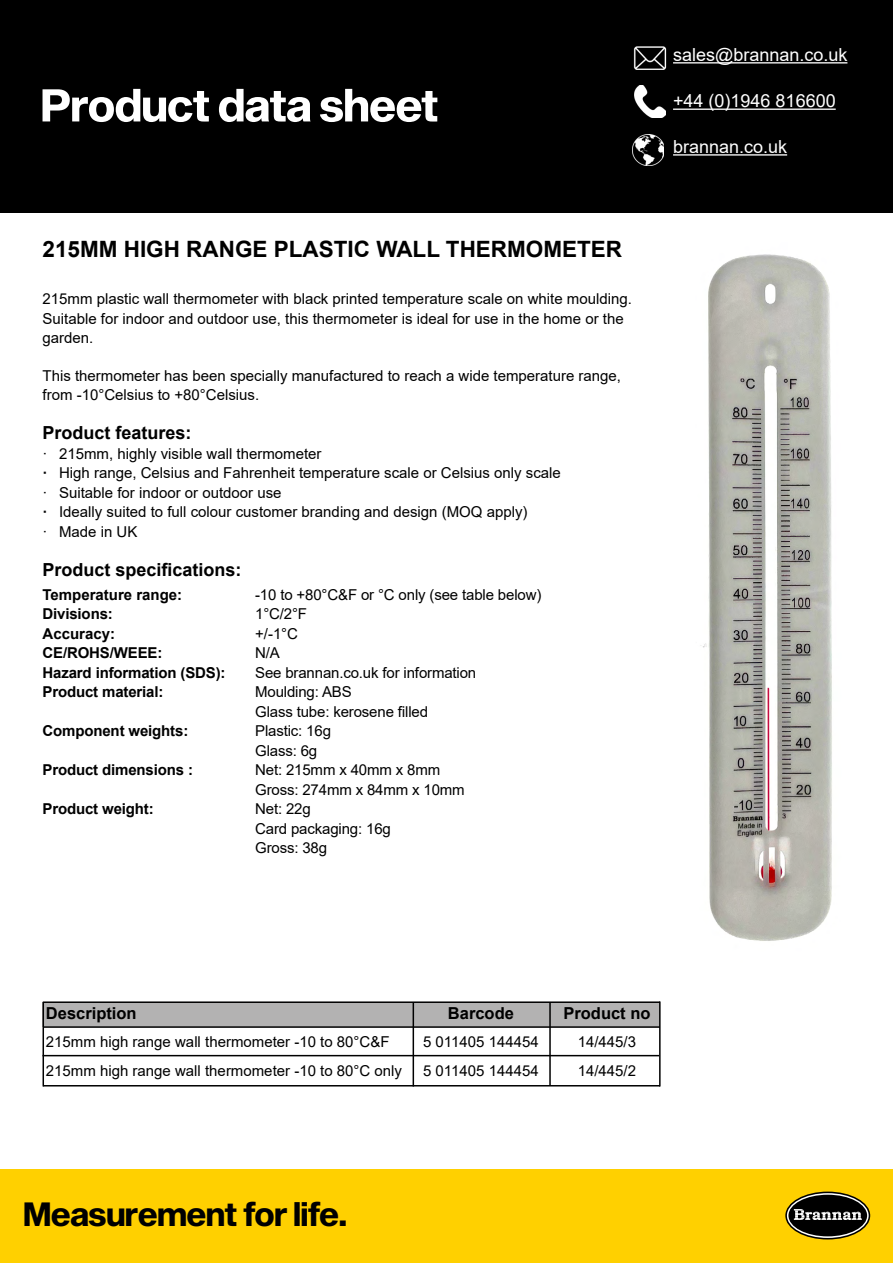
<style>
.page{position:relative;width:893px;height:1263px;background:#fff}
.page>*{position:absolute;margin:0;border:0;box-sizing:border-box;transform-origin:0 0}
.t1{font:33px "Sequel Sans Bold Disp";color:#000}
.t2{font:700 22.5px "Arial";color:#000}
.t3{font:18px "Arial";color:#fff}
.t4{font:700 18px "Arial";color:#000}
.t5{font:700 16.5px "Arial";color:#000}
.t6{font:15px/19.5px "Arial";color:#000}
.t7{font:700 15px "Arial";letter-spacing:-.01em;color:#000}
.s1{font-weight:700}
</style>
<div class="page">
<div style="left:0;top:0;width:893px;height:213px;background:#000"></div>
<div style="left:0;top:1169px;width:893px;height:94px;background:#ffd000"></div>
<svg style="left:786px;top:1192px;width:83px;height:47px"></svg>
<div style="left:785px;top:1191px;width:85px;height:48px;border:2px solid #000;border-radius:50%"></div>
<div style="left:788px;top:1195px;width:79px;height:41px;background:#000;border-radius:50%"></div>
<svg style="left:794px;top:1209px;width:68px;height:11px"></svg>
<img style="left:633px;top:47px;width:34px;height:22px">
<hr style="left:673px;top:62px;width:174px;height:2px;background:#fff">
<img style="left:635px;top:86px;width:30px;height:32px">
<hr style="left:673px;top:109px;width:163px;height:1px;background:#fff">
<img style="left:633px;top:134px;width:31px;height:32px">
<hr style="left:673px;top:154px;width:114px;height:2px;background:#fff">
<svg style="left:43px;top:89px;width:394px;height:33px"></svg>
<div style="left:43px;top:1002px;width:617px;height:25px;background:#b3b2b2"></div>
<hr style="left:43px;top:1001px;width:617px;height:2px;background:#000">
<hr style="left:43px;top:1026px;width:617px;height:2px;background:#000">
<hr style="left:43px;top:1002px;width:1px;height:84px;background:#000">
<hr style="left:413px;top:1003px;width:1px;height:83px;background:#000">
<hr style="left:549px;top:1002px;width:2px;height:84px;background:#000">
<hr style="left:659px;top:1001px;width:2px;height:85px;background:#000">
<hr style="left:43px;top:1085px;width:617px;height:1px;background:#000">
<hr style="left:43px;top:1055px;width:616px;height:1px;background:#000">
<img style="left:700px;top:254px;width:132px;height:687px">
<h2 class="t2" style="left:43px;top:233px;width:581px">215MM HIGH RANGE PLASTIC WALL THERMOMETER</h2>
<p class="t6" style="left:43px;top:289px;width:591px">215mm plastic wall thermometer with black printed temperature scale on white moulding.<br>Suitable for indoor and outdoor use, this thermometer is ideal for use in the home or the garden.</p>
<p class="t6" style="left:43px;top:366px;width:580px">This thermometer has been specially manufactured to reach a wide temperature range, from -10°Celsius to +80°Celsius.</p>
<p class="t4" style="left:43px;top:420px;width:151px">Product features:</p>
<p class="t6" style="left:43px;top:444px;width:520px">· 215mm, highly visible wall thermometer<br><span class="s1">·</span> High range, Celsius and Fahrenheit temperature scale or Celsius only scale · Suitable for indoor or outdoor use<br><span class="s1">·</span> Ideally suited to full colour customer branding and design (MOQ apply)<br>· Made in UK</p>
<p class="t4" style="left:43px;top:557px;width:201px">Product specifications:</p>
<p class="t7" style="left:43px;top:584px;width:141px">Temperature range:</p>
<p class="t6" style="left:255px;top:585px;width:288px">-10 to +80°C&amp;F or °C only (see table below)</p>
<p class="t7" style="left:43px;top:603px;width:72px">Divisions:</p>
<p class="t6" style="left:255px;top:604px;width:53px">1°C/2°F</p>
<p class="t7" style="left:43px;top:623px;width:74px">Accuracy:</p>
<p class="t6" style="left:255px;top:624px;width:44px">+/-1°C</p>
<p class="t7" style="left:43px;top:642px;width:121px">CE/ROHS/WEEE:</p>
<p class="t6" style="left:255px;top:643px;width:26px">N/A</p>
<p class="t7" style="left:43px;top:662px;width:185px">Hazard information (SDS):</p>
<p class="t6" style="left:255px;top:663px;width:223px">See brannan.co.uk for information</p>
<p class="t7" style="left:43px;top:681px;width:122px">Product material:</p>
<p class="t6" style="left:255px;top:682px;width:174px">Moulding: ABS<br>Glass tube: kerosene filled</p>
<p class="t7" style="left:43px;top:720px;width:147px">Component weights:</p>
<p class="t6" style="left:255px;top:721px;width:77px">Plastic: 16g<br>Glass: 6g</p>
<p class="t7" style="left:43px;top:759px;width:152px">Product dimensions :</p>
<p class="t6" style="left:255px;top:760px;width:211px">Net: 215mm x 40mm x 8mm<br>Gross: 274mm x 84mm x 10mm</p>
<p class="t7" style="left:43px;top:798px;width:113px">Product weight:</p>
<p class="t6" style="left:255px;top:799px;width:137px">Net: 22g<br>Card packaging: 16g<br>Gross: 38g</p>
<p class="t3" style="left:673px;top:42px;width:176px">sales@brannan.co.uk</p>
<p class="t3" style="left:673px;top:89px;width:164px">+44 (0)1946 816600</p>
<p class="t3" style="left:673px;top:134px;width:116px">brannan.co.uk</p>
<p class="t5" style="left:46px;top:1001px;width:92px">Description</p>
<p class="t5" style="left:448px;top:1001px;width:68px">Barcode</p>
<p class="t5" style="left:563px;top:1001px;width:89px">Product no</p>
<p class="t6" style="left:46px;top:1032px;width:345px">215mm high range wall thermometer -10 to 80°C&amp;F</p>
<p class="t6" style="left:423px;top:1032px;width:117px">5 011405 144454</p>
<p class="t6" style="left:578px;top:1032px;width:60px">14/445/3</p>
<p class="t6" style="left:46px;top:1060px;width:358px">215mm high range wall thermometer -10 to 80°C only</p>
<p class="t6" style="left:423px;top:1060px;width:117px">5 011405 144454</p>
<p class="t6" style="left:578px;top:1060px;width:60px">14/445/2</p>
<h1 class="t1" style="left:24px;top:1191px;width:325px">Measurement for life.</h1>
</div>
